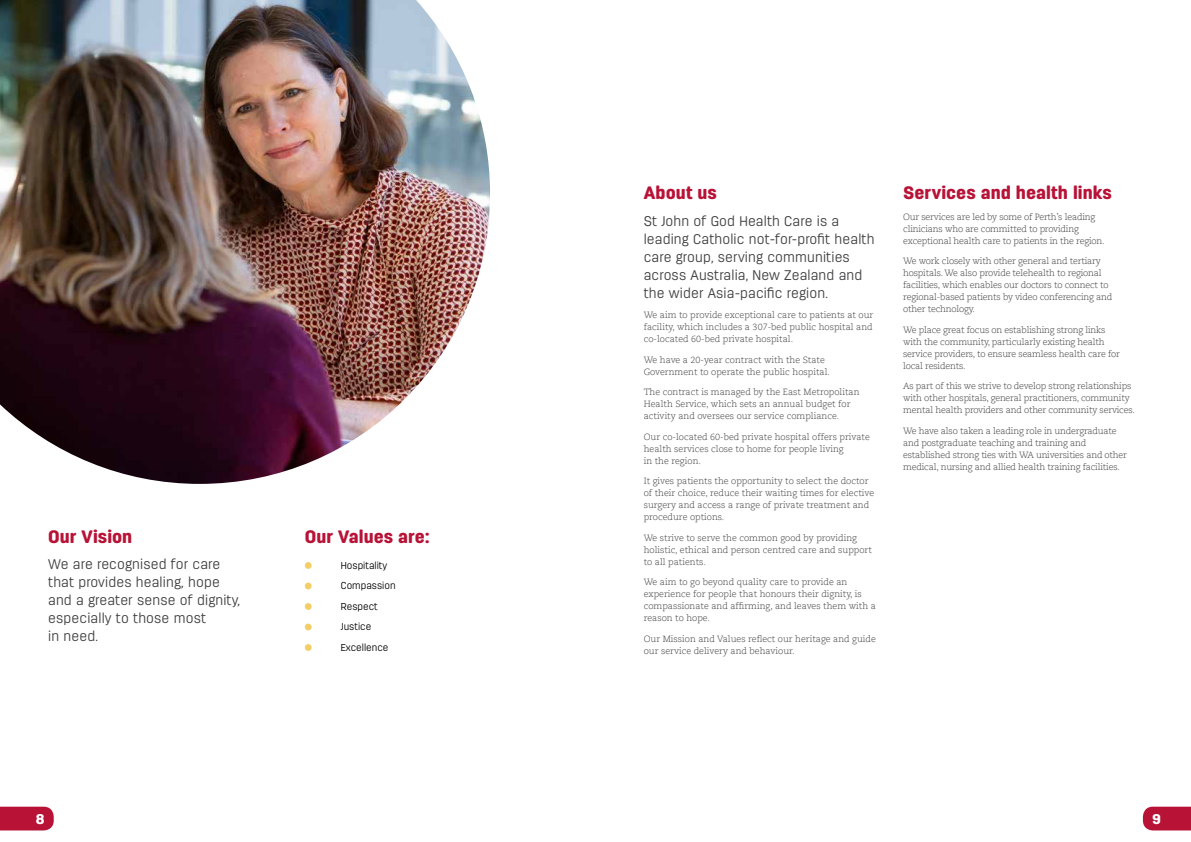
<style>
.page{position:relative;width:1191px;height:842px;background:#fff}
.page>*{position:absolute;margin:0;border:0;box-sizing:border-box;transform-origin:0 0}
.t1{font:900 18px "Antartida Rounded";color:#b81237}
.t2{font:300 14px/18px "Antartida Rounded";letter-spacing:.01em;color:#414042}
.t3{font:900 14px "Antartida Rounded";color:#fff;scale:1.05 1}
.t4{font:300 10px/20.5px "Antartida Rounded";color:#000}
.t5{font:300 9px/12px "Caecilia LT Std";letter-spacing:-.02em;color:#414042}
.t6{font:300 9px/12px "Caecilia LT Std";color:#414042}
</style>
<div class="page">
<svg style="left:0;top:807px;width:54px;height:23px"></svg>
<svg style="left:1143px;top:807px;width:48px;height:23px"></svg>
<div style="left:305px;top:562px;width:7px;height:7px;background:#f5cd66;border-radius:50%"></div>
<div style="left:305px;top:583px;width:7px;height:6px;background:#f5cd66;border-radius:50%"></div>
<div style="left:305px;top:603px;width:7px;height:7px;background:#f5cd66;border-radius:50%"></div>
<div style="left:305px;top:624px;width:7px;height:6px;background:#f5cd66;border-radius:50%"></div>
<div style="left:305px;top:644px;width:7px;height:7px;background:#f5cd66;border-radius:50%"></div>
<img style="left:0;top:0;width:490px;height:484px">
<h1 class="t1" style="left:48px;top:526px;width:86px">Our Vision</h1>
<h2 class="t2" style="left:48px;top:555px;width:193px">We are recognised for care that provides healing, hope and a greater sense of dignity, especially to those most<br>in need.</h2>
<h1 class="t1" style="left:305px;top:526px;width:126px">Our Values are:</h1>
<p class="t4" style="left:341px;top:555px;width:56px">Hospitality<br>Compassion<br>Respect<br>Justice<br>Excellence</p>
<h1 class="t1" style="left:643px;top:183px;width:75px">About us</h1>
<h2 class="t2" style="left:643px;top:212px;width:232px">St John of God Health Care is a leading Catholic not-for-profit health care group, serving communities across Australia, New Zealand and the wider Asia-pacific region.</h2>
<p class="t5" style="left:643px;top:309px;width:231px;text-align:justify">We aim to provide exceptional care to patients at our facility, which includes a 307-bed public hospital and co-located 60-bed private hospital.</p>
<p class="t6" style="left:643px;top:354px;width:188px">We have a 20-year contract with the State<br>Government to operate the public hospital.</p>
<p class="t6" style="left:643px;top:386px;width:217px">The contract is managed by the East Metropolitan<br>Health Service, which sets an annual budget for activity and oversees our service compliance.</p>
<p class="t6" style="left:643px;top:431px;width:228px">Our co-located 60-bed private hospital offers private health services close to home for people living<br>in the region.</p>
<p class="t6" style="left:643px;top:475px;width:232px">It gives patients the opportunity to select the doctor of their choice, reduce their waiting times for elective surgery and access a range of private treatment and procedure options.</p>
<p class="t6" style="left:643px;top:532px;width:230px">We strive to serve the common good by providing holistic, ethical and person centred care and support to all patients.</p>
<p class="t6" style="left:643px;top:576px;width:234px">We aim to go beyond quality care to provide an experience for people that honours their dignity, is compassionate and affirming, and leaves them with a reason to hope.</p>
<p class="t6" style="left:643px;top:633px;width:234px">Our Mission and Values reflect our heritage and guide our service delivery and behaviour.</p>
<h1 class="t1" style="left:903px;top:183px;width:210px">Services and health links</h1>
<p class="t5" style="left:903px;top:211px;width:203px">Our services are led by some of Perth’s leading clinicians who are committed to providing exceptional health care to patients in the region.</p>
<p class="t5" style="left:903px;top:255px;width:211px">We work closely with other general and tertiary hospitals. We also provide telehealth to regional facilities, which enables our doctors to connect to regional-based patients by video conferencing and other technology.</p>
<p class="t5" style="left:903px;top:324px;width:218px">We place great focus on establishing strong links with the community, particularly existing health service providers, to ensure seamless health care for local residents.</p>
<p class="t5" style="left:903px;top:380px;width:233px">As part of this we strive to develop strong relationships with other hospitals, general practitioners, community mental health providers and other community services.</p>
<p class="t5" style="left:903px;top:425px;width:225px">We have also taken a leading role in undergraduate and postgraduate teaching and training and established strong ties with WA universities and other medical, nursing and allied health training facilities.</p>
<h2 class="t3" style="left:36px;top:811px;width:10px">8</h2>
<h2 class="t3" style="left:1152px;top:811px;width:10px">9</h2>
</div>
